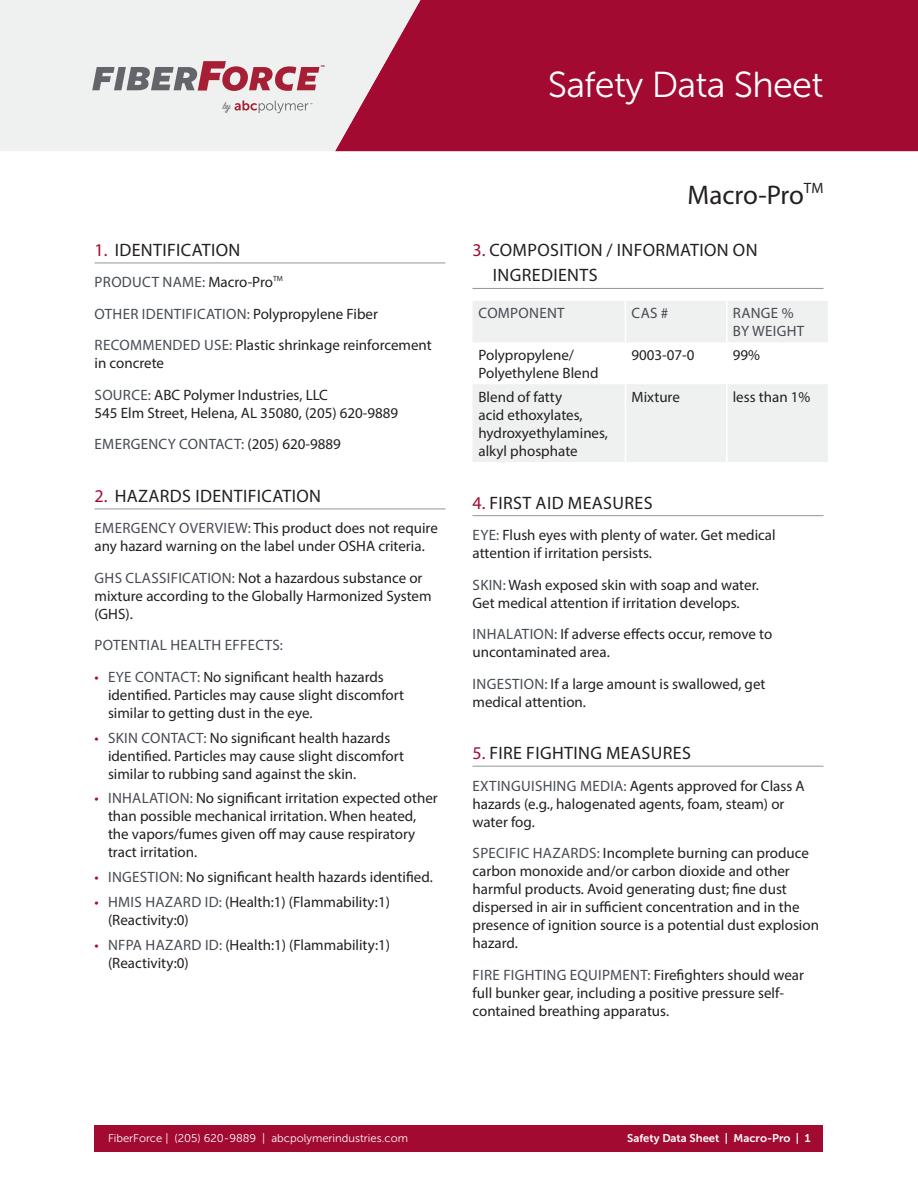
<style>
.page{position:relative;width:918px;height:1188px;background:#fff}
.page>*{position:absolute;margin:0;border:0;box-sizing:border-box;transform-origin:0 0}
.Main_Heading{font:36px "Museo Sans 300";letter-spacing:-.02em;color:#fff}
.Product_Name{font:27px "Myriad Pro";letter-spacing:-.005em;color:#231f20}
.Heading{font:18px/25.5px "Myriad Pro";letter-spacing:.02em;color:#231f20}
.Body_Copy_-_Black{font:15px/18px "Myriad Pro";color:#231f20}
.Table_Heading{font:15px/18px "Myriad Pro";color:#231f20}
.Body_Copy_-_Black-2{font:15px "Myriad Pro";letter-spacing:.02em;color:#464b54}
.Body_Copy_-_Black-3{font:15px "Myriad Pro";color:#464b54}
.Table_Heading-2{font:15px/18px "Myriad Pro";letter-spacing:.02em;color:#464b54}
.t1{font:11.25px "Museo Sans 300";color:#fff}
.Footer_Style_-_Right{font:11.25px "Museo Sans 700";color:#fff}
.t2{font:10.95px "Sign Painter House Script";color:#666}
.t3{font:900 2.4px "Arial";color:#a62035}
.s1{color:#a30a32}
.s2{color:#231f20}
.s3{color:#464b54}
</style>
<div class="page">
<div style="left:94px;top:1125px;width:730px;height:27px;background:#a30a32"></div>
<div style="left:420px;top:0;width:498px;height:151px;background:#a30a32"></div>
<svg style="left:0;top:0;width:420px;height:151px;fill:#eff1f0"></svg>
<hr style="left:94px;top:263px;width:352px;height:1px;background:#939598">
<hr style="left:94px;top:509px;width:352px;height:1px;background:#939598">
<hr style="left:472px;top:288px;width:352px;height:1px;background:#939598">
<hr style="left:472px;top:515px;width:352px;height:1px;background:#939598">
<hr style="left:472px;top:766px;width:352px;height:1px;background:#939598">
<svg style="left:473px;top:301px;width:355px;height:161px;fill:#eff1f0"></svg>
<hr style="left:625px;top:301px;width:1px;height:41px;background:#fff">
<hr style="left:726px;top:301px;width:2px;height:41px;background:#fff">
<hr style="left:625px;top:342px;width:1px;height:42px;background:#fff">
<hr style="left:726px;top:342px;width:2px;height:42px;background:#fff">
<hr style="left:625px;top:384px;width:1px;height:78px;background:#fff">
<hr style="left:726px;top:384px;width:2px;height:78px;background:#fff">
<svg style="left:92px;top:61px;width:227px;height:30px"></svg>
<svg style="left:235px;top:101px;width:77px;height:12px"></svg>
<p class="t2" style="left:223px;top:99px;width:9px">by</p>
<p class="t3" style="left:321px;top:65px;width:5px">TM</p>
<p class="Heading" style="left:94px;top:237px;width:147px"><span class="s1">1.</span> IDENTIFICATION</p>
<p class="Body_Copy_-_Black-2" style="left:95px;top:273px;width:190px">PRODUCT NAME: <span class="s2">Macro-Pro</span><sup>TM</sup></p>
<p class="Body_Copy_-_Black-3" style="left:95px;top:305px;width:285px">OTHER IDENTIFICATION: <span class="s2">Polypropylene Fiber</span></p>
<p class="Body_Copy_-_Black" style="left:94px;top:336px;width:339px"><span class="s3">RECOMMENDED USE:</span> Plastic shrinkage reinforcement in concrete</p>
<p class="Body_Copy_-_Black" style="left:94px;top:386px;width:305px"><span class="s3">SOURCE:</span> ABC Polymer Industries, LLC<br>545 Elm Street, Helena, AL 35080, (205) 620-9889</p>
<p class="Body_Copy_-_Black-2" style="left:95px;top:435px;width:248px">EMERGENCY CONTACT: <span class="s2">(205) 620-9889</span></p>
<p class="Heading" style="left:94px;top:483px;width:228px"><span class="s1">2.</span> HAZARDS IDENTIFICATION</p>
<p class="Body_Copy_-_Black" style="left:94px;top:519px;width:345px"><span class="s3">EMERGENCY OVERVIEW:</span> This product does not require any hazard warning on the label under OSHA criteria.</p>
<p class="Body_Copy_-_Black" style="left:94px;top:569px;width:339px"><span class="s3">GHS CLASSIFICATION:</span> Not a hazardous substance or mixture according to the Globally Harmonized System (GHS).</p>
<p class="Body_Copy_-_Black-2" style="left:95px;top:636px;width:190px">POTENTIAL HEALTH EFFECTS:</p>
<p class="Body_Copy_-_Black" style="left:108px;top:668px;width:298px;text-indent:-13px"><span class="s1">•</span> <span class="s3">EYE CONTACT:</span> No significant health hazards identified. Particles may cause slight discomfort similar to getting dust in the eye.</p>
<p class="Body_Copy_-_Black" style="left:108px;top:728px;width:298px;text-indent:-13px"><span class="s1">•</span> <span class="s3">SKIN CONTACT:</span> No significant health hazards identified. Particles may cause slight discomfort similar to rubbing sand against the skin.</p>
<p class="Body_Copy_-_Black" style="left:108px;top:789px;width:331px;text-indent:-13px"><span class="s1">•</span> <span class="s3">INHALATION:</span> No significant irritation expected other than possible mechanical irritation. When heated, the vapors/fumes given off may cause respiratory tract irritation.</p>
<p class="Body_Copy_-_Black" style="left:95px;top:868px;width:340px"><span class="s1">•</span> <span class="s3">INGESTION:</span> No significant health hazards identified.</p>
<p class="Body_Copy_-_Black" style="left:108px;top:893px;width:283px;text-indent:-13px"><span class="s1">•</span> <span class="s3">HMIS HAZARD ID:</span> (Health:1) (Flammability:1) (Reactivity:0)</p>
<p class="Body_Copy_-_Black" style="left:108px;top:935px;width:284px;text-indent:-13px"><span class="s1">•</span> <span class="s3">NFPA HAZARD ID:</span> (Health:1) (Flammability:1) (Reactivity:0)</p>
<p class="Main_Heading" style="left:548px;top:65px;width:277px">Safety Data Sheet</p>
<p class="Product_Name" style="left:688px;top:178px;width:137px">Macro-Pro<sup>TM</sup></p>
<p class="Heading" style="left:493px;top:237px;width:266px;text-indent:-20px"><span class="s1">3.</span> COMPOSITION / INFORMATION ON<br>INGREDIENTS</p>
<p class="Table_Heading-2" style="left:479px;top:304px;width:88px">COMPONENT</p>
<p class="Table_Heading-2" style="left:632px;top:304px;width:38px">CAS #</p>
<p class="Table_Heading-2" style="left:733px;top:304px;width:73px">RANGE %<br>BY WEIGHT</p>
<p class="Table_Heading" style="left:478px;top:346px;width:122px">Polypropylene/<br>Polyethylene Blend</p>
<p class="Table_Heading" style="left:632px;top:346px;width:65px">9003-07-0</p>
<p class="Table_Heading" style="left:733px;top:346px;width:29px">99%</p>
<p class="Table_Heading" style="left:478px;top:388px;width:131px">Blend of fatty<br>acid ethoxylates, hydroxyethylamines, alkyl phosphate</p>
<p class="Table_Heading" style="left:632px;top:388px;width:50px">Mixture</p>
<p class="Table_Heading" style="left:733px;top:388px;width:79px">less than 1%</p>
<p class="Heading" style="left:472px;top:489px;width:182px"><span class="s1">4.</span> FIRST AID MEASURES</p>
<p class="Body_Copy_-_Black" style="left:472px;top:526px;width:305px"><span class="s3">EYE:</span> Flush eyes with plenty of water. Get medical attention if irritation persists.</p>
<p class="Body_Copy_-_Black" style="left:472px;top:575px;width:288px"><span class="s3">SKIN:</span> Wash exposed skin with soap and water.<br>Get medical attention if irritation develops.</p>
<p class="Body_Copy_-_Black" style="left:472px;top:625px;width:301px"><span class="s3">INHALATION:</span> If adverse effects occur, remove to uncontaminated area.</p>
<p class="Body_Copy_-_Black" style="left:472px;top:674px;width:294px"><span class="s3">INGESTION:</span> If a large amount is swallowed, get medical attention.</p>
<p class="Heading" style="left:472px;top:740px;width:220px"><span class="s1">5.</span> FIRE FIGHTING MEASURES</p>
<p class="Body_Copy_-_Black" style="left:472px;top:776px;width:334px"><span class="s3">EXTINGUISHING MEDIA:</span> Agents approved for Class A hazards (e.g., halogenated agents, foam, steam) or water fog.</p>
<p class="Body_Copy_-_Black" style="left:472px;top:844px;width:348px"><span class="s3">SPECIFIC HAZARDS:</span> Incomplete burning can produce carbon monoxide and/or carbon dioxide and other harmful products. Avoid generating dust; fine dust dispersed in air in sufficient concentration and in the presence of ignition source is a potential dust explosion hazard.</p>
<p class="Body_Copy_-_Black" style="left:472px;top:965px;width:333px"><span class="s3">FIRE FIGHTING EQUIPMENT:</span> Firefighters should wear full bunker gear, including a positive pressure self&shy;contained breathing apparatus.</p>
<p class="t1" style="left:108px;top:1132px;width:302px">FiberForce | (205) 620-9889 | abcpolymerindustries.com</p>
<p class="Footer_Style_-_Right" style="left:627px;top:1132px;width:185px">Safety Data Sheet | Macro-Pro | 1</p>
</div>
